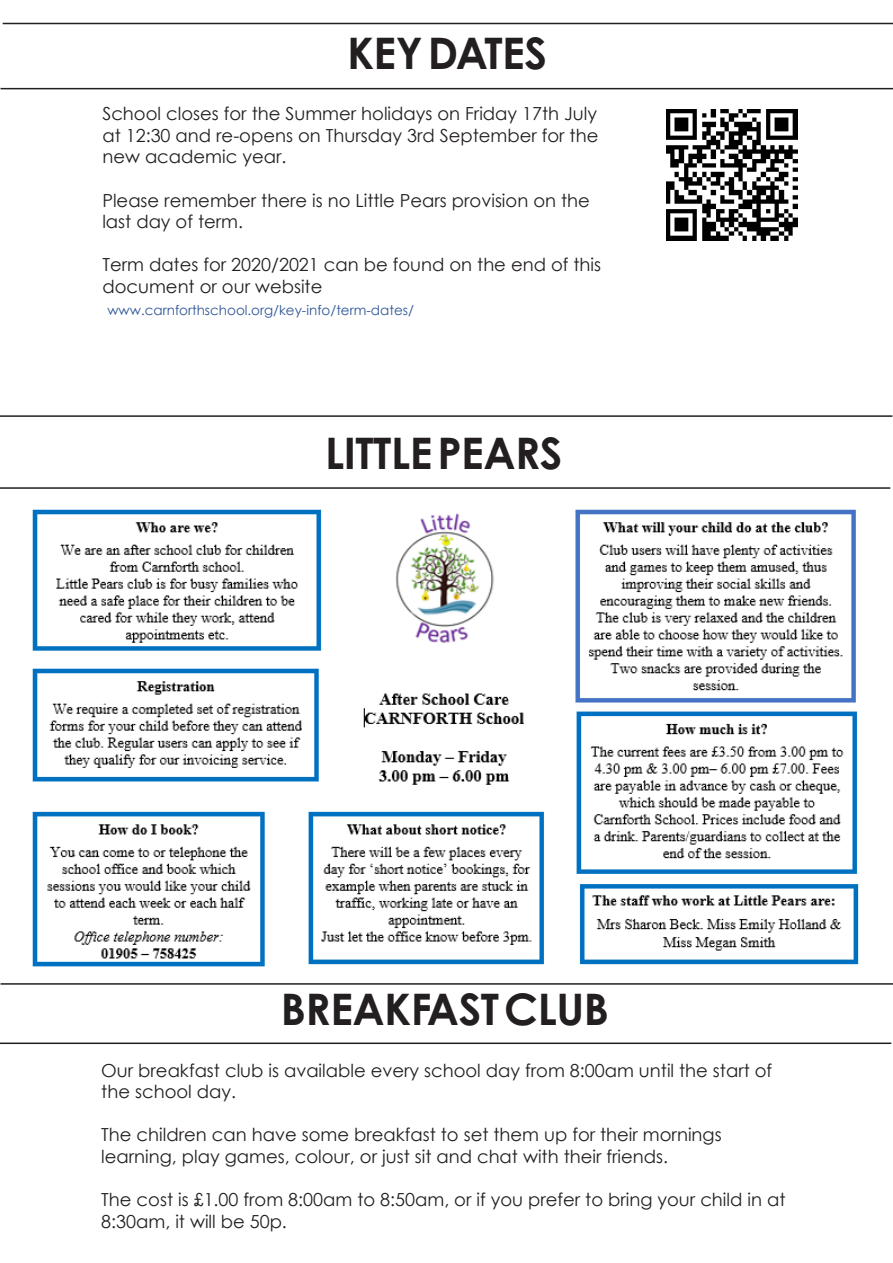
<style>
.page{position:relative;width:893px;height:1263px;background:#fff}
.page>*{position:absolute;margin:0;border:0;box-sizing:border-box;transform-origin:0 0}
.t1{font:700 43.5px "Century Gothic Pro";letter-spacing:-.01em;color:#231f20}
.t2{font:18px/21.6px "Century Gothic";color:#231f20}
.t3{font:13.5px "Century Gothic";color:#2e5597}
</style>
<div class="page">
<hr style="left:3px;top:23px;width:890px;height:1px;background:#231f20">
<hr style="left:1px;top:88px;width:892px;height:1px;background:#231f20">
<img style="left:666px;top:109px;width:131px;height:131px">
<hr style="left:0;top:415px;width:892px;height:2px;background:#231f20">
<hr style="left:0;top:487px;width:890px;height:2px;background:#231f20">
<hr style="left:1px;top:983px;width:892px;height:2px;background:#231f20">
<hr style="left:0;top:1042px;width:891px;height:2px;background:#231f20">
<img style="left:32px;top:509px;width:827px;height:458px">
<p class="t1" style="left:347px;top:26px;width:201px">KEY DATES</p>
<p class="t2" style="left:102px;top:103px;width:497px;text-align:justify">School closes for the Summer holidays on Friday 17th July at 12:30 and re-opens on Thursday 3rd September for the new academic year.</p>
<p class="t2" style="left:102px;top:189px;width:489px">Please remember there is no Little Pears provision on the last day of term.</p>
<p class="t2" style="left:102px;top:254px;width:500px">Term dates for 2020/2021 can be found on the end of this document or our website</p>
<p class="t3" style="left:107px;top:300px;width:308px">www.carnforthschool.org/key-info/term-dates/</p>
<p class="t1" style="left:325px;top:426px;width:239px">LITTLE PEARS</p>
<p class="t1" style="left:281px;top:982px;width:330px">BREAKFAST CLUB</p>
<p class="t2" style="left:101px;top:1059px;width:672px">Our breakfast club is available every school day from 8:00am until the start of the school day.</p>
<p class="t2" style="left:101px;top:1124px;width:622px">The children can have some breakfast to set them up for their mornings</p>
<p class="t2" style="left:101px;top:1145px;width:568px">learning, play games, colour, or just sit and chat with their friends.</p>
<p class="t2" style="left:101px;top:1188px;width:686px">The cost is £1.00 from 8:00am to 8:50am, or if you prefer to bring your child in at<br>8:30am, it will be 50p.</p>
</div>
